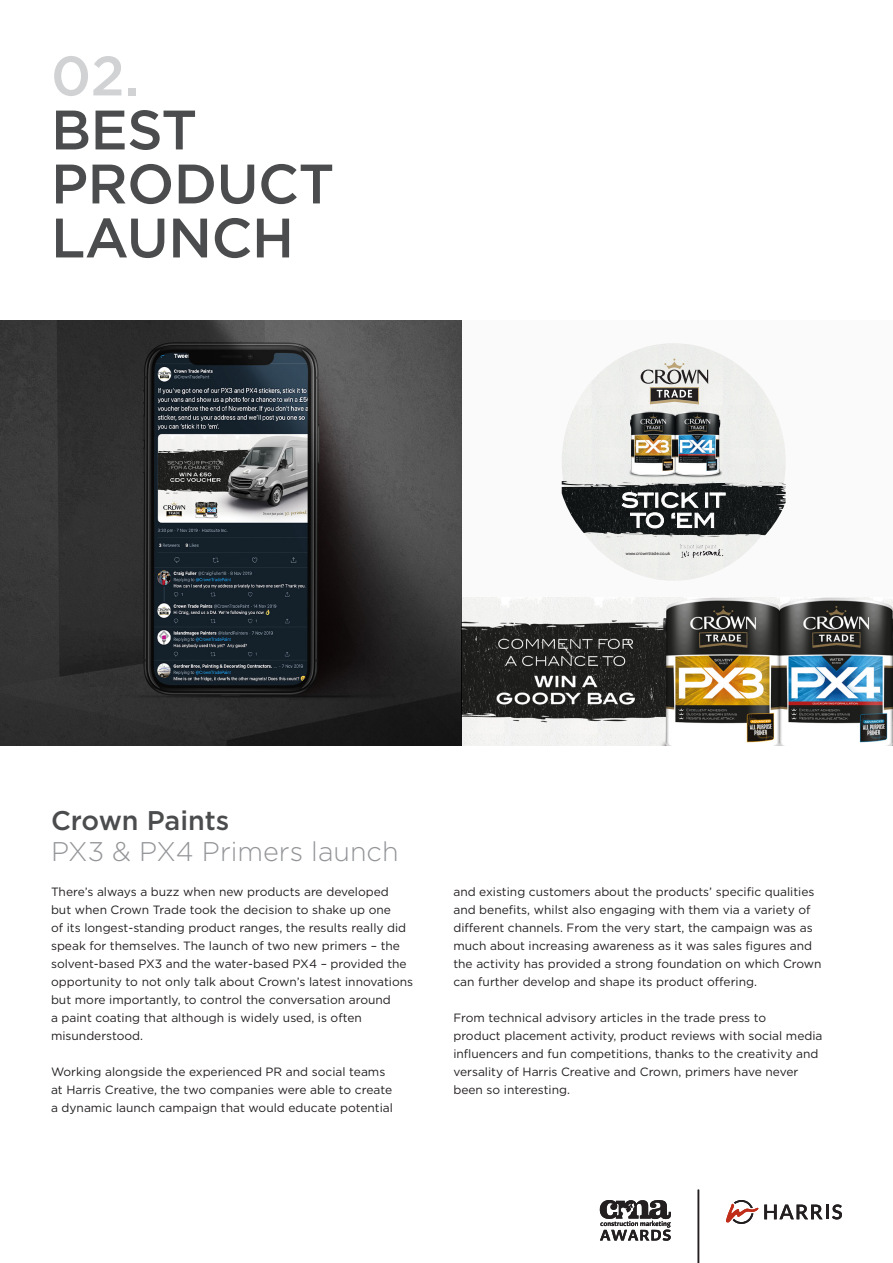
<style>
.page{position:relative;width:893px;height:1263px;background:#fff}
.page>*{position:absolute;margin:0;border:0;box-sizing:border-box;transform-origin:0 0}
.t1{font:500 55.5px/54px "Gotham";letter-spacing:-.01em;color:#4b4c4d}
.t2{font:500 55.5px "Gotham";color:#d1d2d4}
.t3{font:300 27px "Gotham";color:#939598}
.t4{font:500 27px "Gotham";color:#4b4c4d}
.t5{font:12px/18px "Gotham";color:#231f20}
.t6{font:500 4.65px "Omnes";color:#231f20;scale:.94 1}
</style>
<div class="page">
<div style="left:461px;top:320px;width:432px;height:284px;background:linear-gradient(to right,#f7f7f6,#f7f7f7)"></div>
<img style="left:622px;top:388px;width:107px;height:89px">
<svg style="left:641px;top:359px;width:67px;height:45px;background:#b4b2ad"></svg>
<img style="left:562px;top:477px;width:224px;height:76px">
<svg style="left:622px;top:492px;width:104px;height:36px"></svg>
<img style="left:676px;top:542px;width:49px;height:17px">
<img style="left:461px;top:597px;width:432px;height:148px">
<img style="left:0;top:320px;width:461px;height:425px">
<svg style="left:726px;top:1200px;width:97px;height:24px"></svg>
<hr style="left:826px;top:1204px;width:3px;height:15px;background:#231f20">
<svg style="left:832px;top:1204px;width:10px;height:15px"></svg>
<hr style="left:698px;top:1189px;width:1px;height:74px;background:#231f20">
<svg style="left:600px;top:1200px;width:71px;height:41px"></svg>
<p class="t2" style="left:51px;top:39px;width:90px">02.</p>
<p class="t1" style="left:51px;top:102px;width:285px">BEST<br>PRODUCT<br>LAUNCH</p>
<p class="t6" style="left:626px;top:551px;width:49px">www.crowntrade.co.uk</p>
<p class="t4" style="left:51px;top:802px;width:180px">Crown Paints</p>
<p class="t3" style="left:51px;top:834px;width:349px">PX3 &amp; PX4 Primers launch</p>
<p class="t5" style="left:51px;top:883px;width:364px">There’s always a buzz when new products are developed<br>but when Crown Trade took the decision to shake up one<br>of its longest-standing product ranges, the results really did speak for themselves. The launch of two new primers – the solvent-based PX3 and the water-based PX4 – provided the opportunity to not only talk about Crown’s latest innovations but more importantly, to control the conversation around<br>a paint coating that although is widely used, is often misunderstood.</p>
<p class="t5" style="left:51px;top:1063px;width:343px">Working alongside the experienced PR and social teams at Harris Creative, the two companies were able to create a dynamic launch campaign that would educate potential</p>
<p class="t5" style="left:453px;top:883px;width:370px">and existing customers about the products’ specific qualities and benefits, whilst also engaging with them via a variety of different channels. From the very start, the campaign was as much about increasing awareness as it was sales figures and the activity has provided a strong foundation on which Crown can further develop and shape its product offering.</p>
<p class="t5" style="left:453px;top:1009px;width:371px">From technical advisory articles in the trade press to<br>product placement activity, product reviews with social media influencers and fun competitions, thanks to the creativity and versality of Harris Creative and Crown, primers have never been so interesting.</p>
</div>
